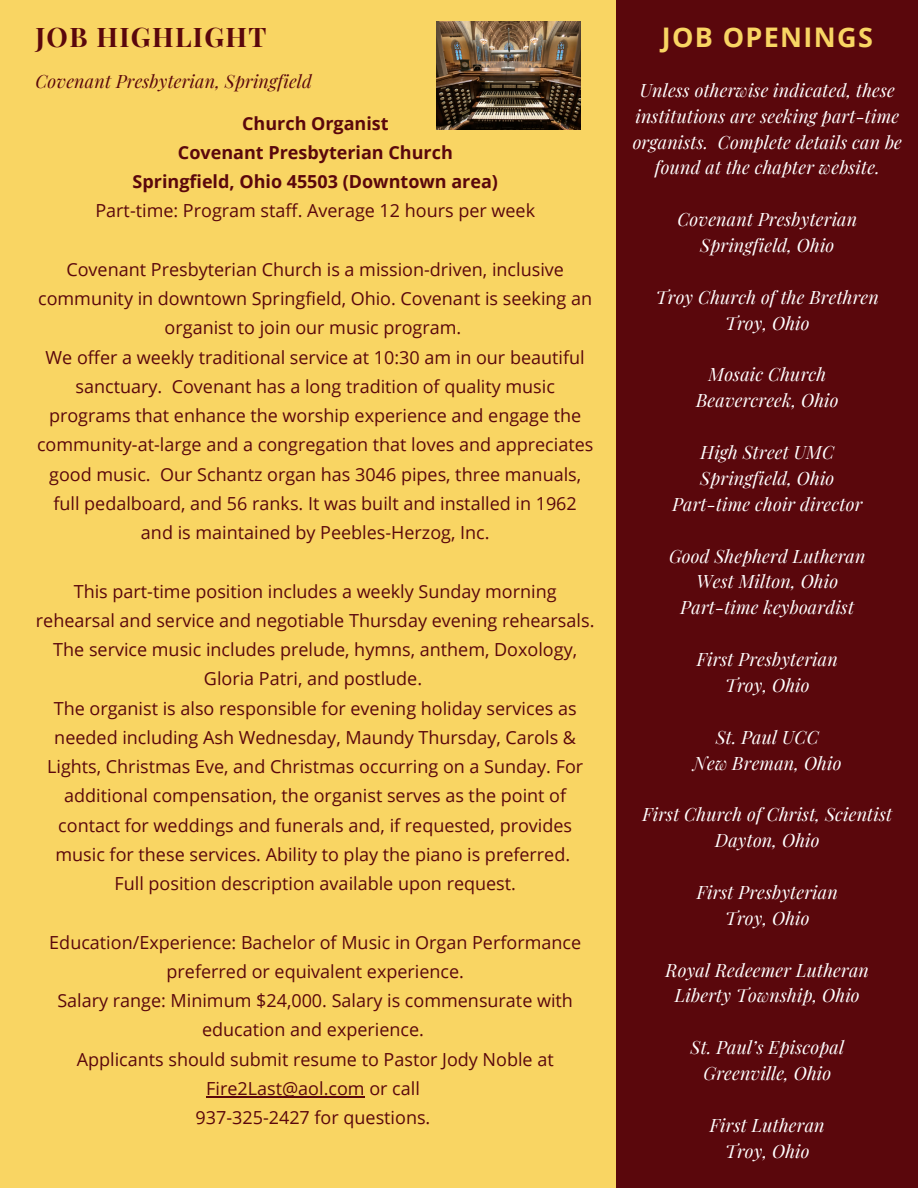
<style>
.page{position:relative;width:918px;height:1188px;background:#f9d563}
.page>*{position:absolute;margin:0;border:0;box-sizing:border-box;transform-origin:0 0}
.t1{font:700 27px "Playfair Display";letter-spacing:.05em;color:#5a070c}
.t2{font:700 27px "Open Sans";letter-spacing:.05em;color:#f9d563}
.t3{font:18px/29.2px "Open Sans";color:#5a070c;text-align:center}
.t4{font:italic 18px/25.8px "Playfair Display";letter-spacing:.01em;color:#fff;text-align:center}
.t5{font:700 18px "Open Sans";color:#5a070c}
.t6{font:italic 18px "Playfair Display";letter-spacing:.01em;color:#5a070c}
</style>
<div class="page">
<div style="left:617px;top:0;width:301px;height:1188px;background:#5a070c"></div>
<img style="left:437px;top:22px;width:144px;height:108px">
<hr style="left:206px;top:1096px;width:159px;height:1px;background:#5a070c">
<p class="t1" style="left:35px;top:18px;width:233px">JOB HIGHLIGHT</p>
<p class="t6" style="left:35px;top:68px;width:278px">Covenant Presbyterian, Springfield</p>
<p class="t5" style="left:242px;top:110px;width:148px">Church Organist</p>
<p class="t5" style="left:178px;top:140px;width:276px">Covenant Presbyterian Church</p>
<p class="t5" style="left:133px;top:169px;width:367px">Springfield, Ohio 45503 (Downtown area)</p>
<p class="t3" style="left:95px;top:196px;width:441px">Part-time: Program staff. Average 12 hours per week</p>
<p class="t3" style="left:38px;top:254px;width:556px">Covenant Presbyterian Church is a mission-driven, inclusive community in downtown Springfield, Ohio. Covenant is seeking an organist to join our music program.</p>
<p class="t3" style="left:37px;top:342px;width:558px">We offer a weekly traditional service at 10:30 am in our beautiful sanctuary. Covenant has a long tradition of quality music programs that enhance the worship experience and engage the community-at-large and a congregation that loves and appreciates good music. Our Schantz organ has 3046 pipes, three manuals, full pedalboard, and 56 ranks. It was built and installed in 1962 and is maintained by Peebles-Herzog, Inc.</p>
<p class="t3" style="left:36px;top:576px;width:560px">This part-time position includes a weekly Sunday morning rehearsal and service and negotiable Thursday evening rehearsals.<br>The service music includes prelude, hymns, anthem, Doxology, Gloria Patri, and postlude.</p>
<p class="t3" style="left:47px;top:693px;width:538px">The organist is also responsible for evening holiday services as needed including Ash Wednesday, Maundy Thursday, Carols &amp; Lights, Christmas Eve, and Christmas occurring on a Sunday. For additional compensation, the organist serves as the point of contact for weddings and funerals and, if requested, provides music for these services. Ability to play the piano is preferred.</p>
<p class="t3" style="left:115px;top:869px;width:403px">Full position description available upon request.</p>
<p class="t3" style="left:49px;top:927px;width:533px">Education/Experience: Bachelor of Music in Organ Performance preferred or equivalent experience.</p>
<p class="t3" style="left:57px;top:986px;width:517px">Salary range: Minimum $24,000. Salary is commensurate with education and experience.</p>
<p class="t3" style="left:77px;top:1044px;width:478px">Applicants should submit resume to Pastor Jody Noble at<br>Fire2Last@aol.com or call</p>
<p class="t3" style="left:196px;top:1103px;width:236px">937-325-2427 for questions.</p>
<p class="t2" style="left:662px;top:19px;width:213px">JOB OPENINGS</p>
<p class="t4" style="left:633px;top:76px;width:271px">Unless otherwise indicated, these institutions are seeking part-time organists. Complete details can be found at the chapter website.</p>
<p class="t4" style="left:677px;top:206px;width:181px">Covenant Presbyterian</p>
<p class="t4" style="left:700px;top:232px;width:136px">Springfield, Ohio</p>
<p class="t4" style="left:656px;top:283px;width:225px">Troy Church of the Brethren</p>
<p class="t4" style="left:725px;top:309px;width:86px">Troy, Ohio</p>
<p class="t4" style="left:709px;top:361px;width:119px">Mosaic Church</p>
<p class="t4" style="left:696px;top:387px;width:144px">Beavercreek, Ohio</p>
<p class="t4" style="left:701px;top:439px;width:135px">High Street UMC</p>
<p class="t4" style="left:700px;top:465px;width:136px">Springfield, Ohio</p>
<p class="t4" style="left:672px;top:490px;width:191px">Part-time choir director</p>
<p class="t4" style="left:669px;top:542px;width:198px">Good Shepherd Lutheran</p>
<p class="t4" style="left:697px;top:568px;width:143px">West Milton, Ohio</p>
<p class="t4" style="left:681px;top:594px;width:175px">Part-time keyboardist</p>
<p class="t4" style="left:697px;top:646px;width:143px">First Presbyterian</p>
<p class="t4" style="left:725px;top:672px;width:86px">Troy, Ohio</p>
<p class="t4" style="left:716px;top:723px;width:105px">St. Paul UCC</p>
<p class="t4" style="left:693px;top:749px;width:150px">New Breman, Ohio</p>
<p class="t4" style="left:642px;top:801px;width:251px">First Church of Christ, Scientist</p>
<p class="t4" style="left:715px;top:827px;width:106px">Dayton, Ohio</p>
<p class="t4" style="left:697px;top:879px;width:143px">First Presbyterian</p>
<p class="t4" style="left:725px;top:904px;width:86px">Troy, Ohio</p>
<p class="t4" style="left:666px;top:956px;width:205px">Royal Redeemer Lutheran</p>
<p class="t4" style="left:675px;top:982px;width:186px">Liberty Township, Ohio</p>
<p class="t4" style="left:691px;top:1034px;width:155px">St. Paul’s Episcopal</p>
<p class="t4" style="left:703px;top:1060px;width:129px">Greenville, Ohio</p>
<p class="t4" style="left:710px;top:1111px;width:116px">First Lutheran</p>
<p class="t4" style="left:725px;top:1137px;width:86px">Troy, Ohio</p>
</div>
